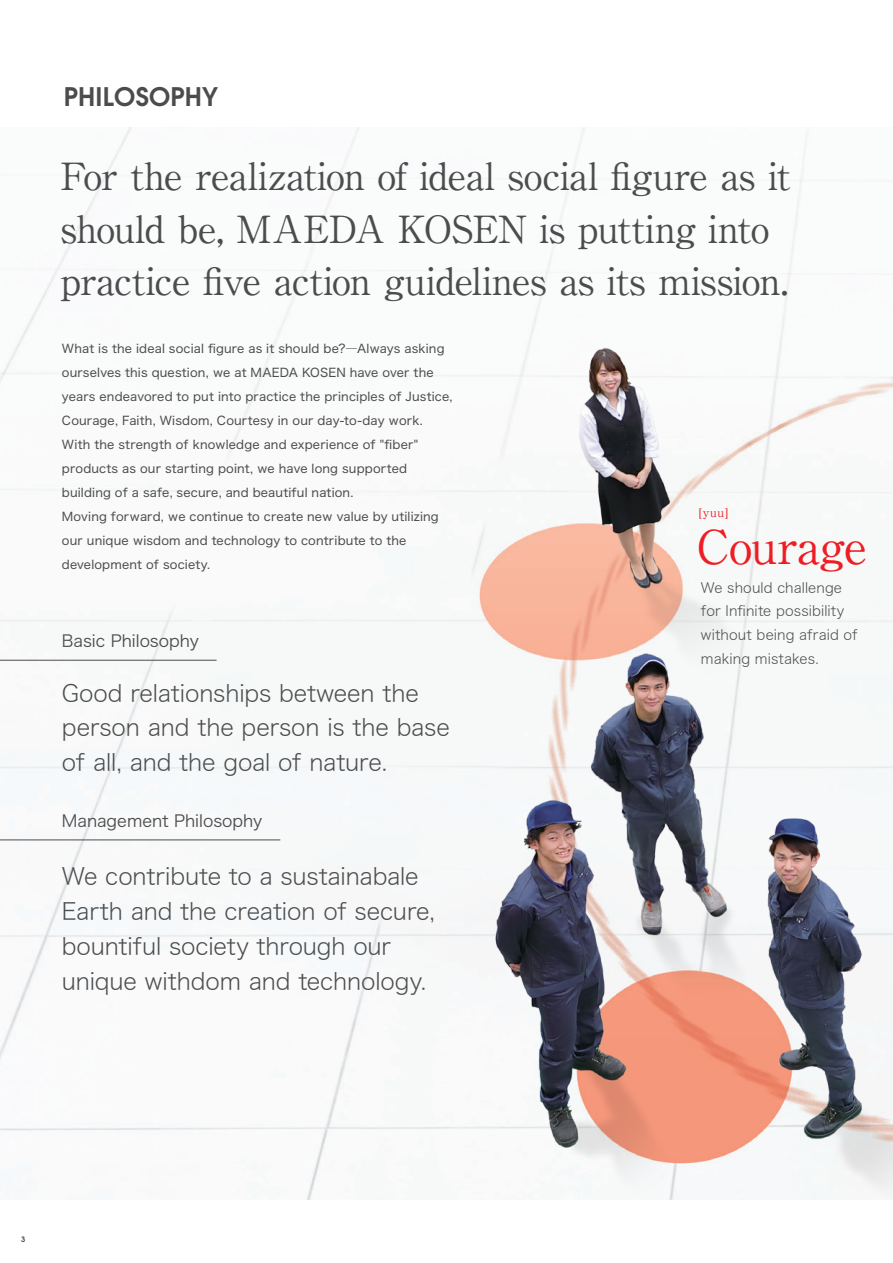
<style>
.page{position:relative;width:893px;height:1263px;background:#fff}
.page>*{position:absolute;margin:0;border:0;box-sizing:border-box;transform-origin:0 0}
.t1{font:700 46.5px "A1 Mincho Std";letter-spacing:-.02em;color:#ee1d23}
.t2{font:700 37.5px/52.5px "A1 Mincho Std";letter-spacing:-.015em;color:#4b4c4d}
.t3{font:700 25.5px "Te X Gyre Adventor";letter-spacing:.005em;color:#4b4c4d}
.t4{font:23.4px/34.8px "Hira Kaku Pro N W2";letter-spacing:-.005em;color:#4b4c4d}
.t5{font:16.5px "Hira Kaku Pro N W3";color:#4b4c4d}
.t6{font:14.1px/23.9px "Hira Kaku Pro N W2";letter-spacing:.01em;color:#4b4c4d}
.t7{font:12px/24px "Hira Kaku Pro N W4";letter-spacing:.015em;color:#4b4c4d}
.t8{font:700 12px "A1 Mincho Std";color:#ee1d23}
.t9{font:700 7.5px "Te X Gyre Adventor";color:#4b4c4d}
</style>
<div class="page">
<img style="left:0;top:128px;width:806px;height:1071px">
<img style="left:344px;top:474px;width:549px;height:726px">
<img style="left:477px;top:273px;width:326px;height:568px">
<img style="left:806px;top:132px;width:87px;height:581px">
<hr style="left:0;top:660px;width:217px;height:1px;background:#4b4c4d">
<hr style="left:0;top:840px;width:280px;height:1px;background:#4b4c4d">
<h3 class="t3" style="left:64px;top:75px;width:156px">PHILOSOPHY</h3>
<h2 class="t2" style="left:61px;top:145px;width:731px">For the realization of ideal social figure as it should be, MAEDA KOSEN is putting into practice five action guidelines as its mission.</h2>
<p class="t7" style="left:62px;top:336px;width:392px">What is the ideal social figure as it should be?―Always asking ourselves this question, we at MAEDA KOSEN have over the years endeavored to put into practice the principles of Justice, Courage, Faith, Wisdom, Courtesy in our day-to-day work.<br>With the strength of knowledge and experience of "fiber" products as our starting point, we have long supported building of a safe, secure, and beautiful nation.<br>Moving forward, we continue to create new value by utilizing our unique wisdom and technology to contribute to the development of society.</p>
<h3 class="t5" style="left:62px;top:626px;width:139px">Basic Philosophy</h3>
<h3 class="t4" style="left:62px;top:674px;width:389px">Good relationships between the person and the person is the base of all, and the goal of nature.</h3>
<h3 class="t5" style="left:62px;top:806px;width:202px">Management Philosophy</h3>
<h3 class="t4" style="left:62px;top:857px;width:375px">We contribute to a sustainabale<br>Earth and the creation of secure, bountiful society through our unique withdom and technology.</h3>
<p class="t8" style="left:699px;top:503px;width:30px">[yuu]</p>
<h1 class="t1" style="left:697px;top:509px;width:171px">Courage</h1>
<p class="t6" style="left:701px;top:574px;width:158px">We should challenge for Infinite possibility without being afraid of making mistakes.</p>
<p class="t9" style="left:21px;top:1232px;width:6px">3</p>
</div>
